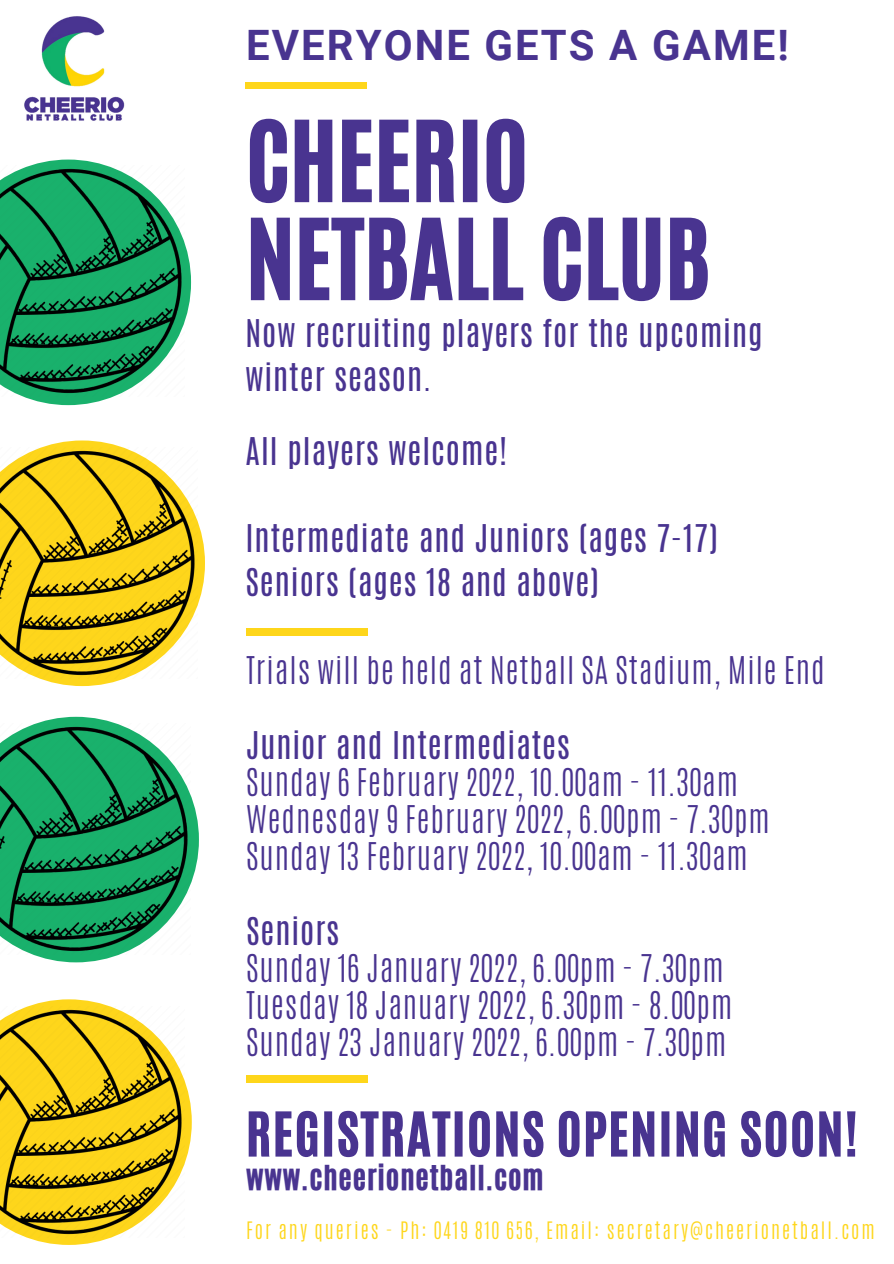
<style>
.page{position:relative;width:894px;height:1264px;background:#fff}
.page>*{position:absolute;margin:0;border:0;box-sizing:border-box;transform-origin:0 0}
.t1{font:93.3px/97.9px "CA Generated";color:#493490}
.t2{font:51.15px "CA Generated";letter-spacing:.03em;color:#493490}
.t3{font:700 41.85px "Roboto";letter-spacing:.05em;color:#493490}
.t4{font:300 31.95px "Antonio";letter-spacing:.03em;color:#493490}
.t5{font:31.95px/44px "Antonio";letter-spacing:.03em;color:#493490}
.t6{font:28.65px "CA Generated";letter-spacing:.03em;color:#493490}
.t7{font:300 20.1px "Antonio";letter-spacing:.1em;color:#fed61b}
</style>
<div class="page">
<div style="left:245px;top:82px;width:122px;height:7px;background:#fed61b"></div>
<svg style="left:22px;top:159px;width:169px;height:246px"></svg>
<img style="left:0;top:166px;width:184px;height:230px">
<svg style="left:32px;top:716px;width:167px;height:246px"></svg>
<img style="left:0;top:724px;width:190px;height:230px">
<img style="left:24px;top:16px;width:101px;height:105px">
<svg style="left:38px;top:440px;width:167px;height:246px"></svg>
<img style="left:0;top:447px;width:197px;height:231px">
<svg style="left:25px;top:999px;width:167px;height:245px"></svg>
<img style="left:0;top:1006px;width:184px;height:231px">
<div style="left:246px;top:628px;width:121px;height:7px;background:#fed61b"></div>
<div style="left:246px;top:1075px;width:121px;height:7px;background:#fed61b"></div>
<p class="t3" style="left:246px;top:21px;width:544px">EVERYONE GETS A GAME!</p>
<p class="t1" style="left:246px;top:113px;width:465px">CHEERIO<br>NETBALL CLUB</p>
<p class="t5" style="left:245px;top:312px;width:518px">Now recruiting players for the upcoming winter season.</p>
<p class="t5" style="left:245px;top:429px;width:263px">All players welcome!</p>
<p class="t5" style="left:245px;top:517px;width:474px">Intermediate and Juniors (ages 7-17)</p>
<p class="t5" style="left:245px;top:561px;width:355px">Seniors (ages 18 and above)</p>
<p class="t4" style="left:246px;top:648px;width:580px">Trials will be held at Netball SA Stadium, Mile End</p>
<p class="t5" style="left:246px;top:723px;width:325px">Junior and Intermediates</p>
<p class="t4" style="left:246px;top:759px;width:493px">Sunday 6 February 2022, 10.00am - 11.30am</p>
<p class="t4" style="left:246px;top:796px;width:525px">Wednesday 9 February 2022, 6.00pm - 7.30pm</p>
<p class="t4" style="left:246px;top:833px;width:503px">Sunday 13 February 2022, 10.00am - 11.30am</p>
<p class="t5" style="left:246px;top:909px;width:95px">Seniors</p>
<p class="t4" style="left:246px;top:945px;width:479px">Sunday 16 January 2022, 6.00pm - 7.30pm</p>
<p class="t4" style="left:246px;top:982px;width:487px">Tuesday 18 January 2022, 6.30pm - 8.00pm</p>
<p class="t4" style="left:246px;top:1019px;width:482px">Sunday 23 January 2022, 6.00pm - 7.30pm</p>
<p class="t2" style="left:246px;top:1097px;width:613px">REGISTRATIONS OPENING SOON!</p>
<p class="t6" style="left:246px;top:1156px;width:299px">www.cheerionetball.com</p>
<p class="t7" style="left:246px;top:1215px;width:630px">For any queries - Ph: 0419 810 656, Email: secretary@cheerionetball.com</p>
</div>
